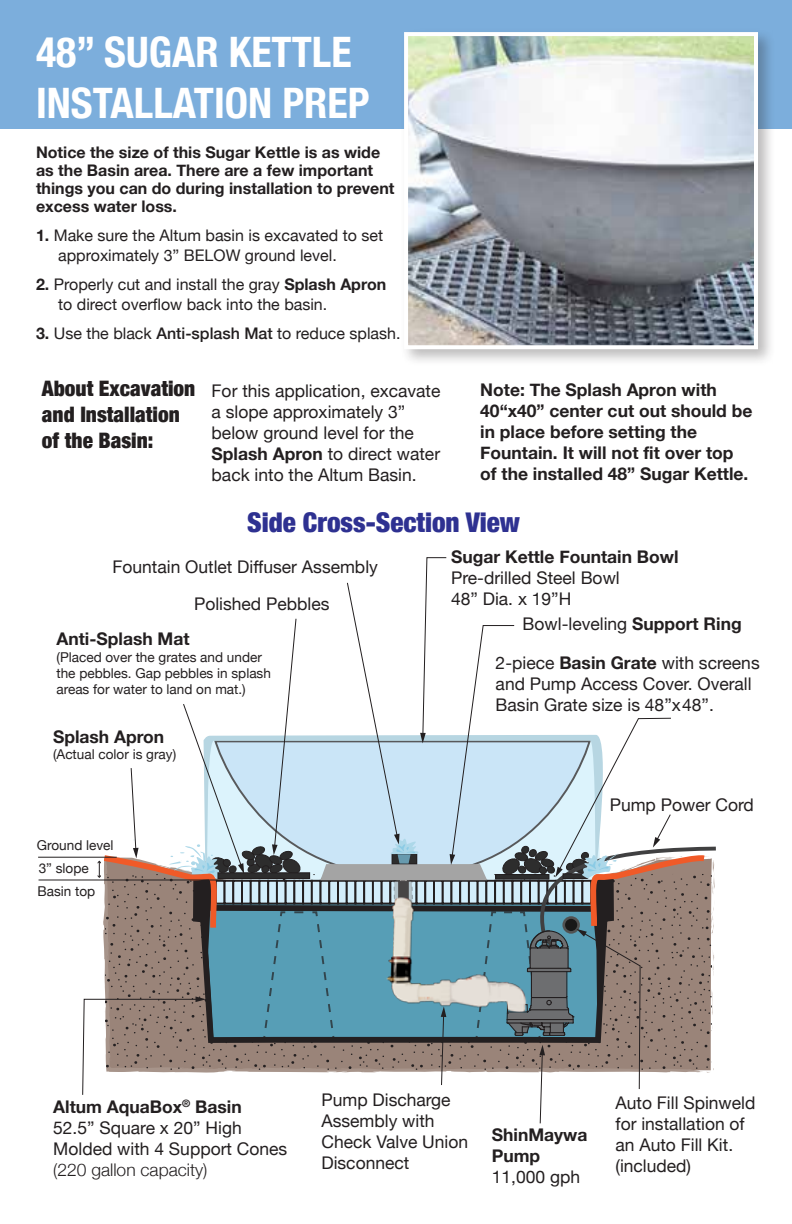
<style>
.page{position:relative;width:792px;height:1224px;background:#fff}
.page>*{position:absolute;margin:0;border:0;box-sizing:border-box;transform-origin:0 0}
.t1{font:700 condensed 42px/50.4px "Helvetica Neue";color:#fff}
.t2{font:900 condensed 27.2px "Helvetica Neue";color:#2e3191}
.t3{font:900 condensed 21.4px/25.6px "Helvetica Neue";color:#231f20}
.t4{font:17.4px/21px "Helvetica Neue";color:#231f20}
.t5{font:700 17.4px/21px "Helvetica Neue";color:#231f20}
.t6{font:300 17.4px "Helvetica Neue";color:#231f20}
.t7{font:16px/20px "Helvetica Neue";color:#231f20}
.t8{font:700 16px/18px "Helvetica Neue";color:#231f20}
.t9{font:13.6px/16.2px "Helvetica Neue";color:#231f20}
.s1{font-weight:700}
.s2{font-weight:500}
</style>
<div class="page">
<div style="left:0;top:0;width:792px;height:129px;background:#7caedc"></div>
<div style="left:400px;top:28px;width:376px;height:339px;background:#231f20;opacity:.3"></div>
<img style="left:409px;top:37px;width:344px;height:307px">
<div style="left:404px;top:32px;width:354px;height:317px;border:4px solid #fff"></div>
<hr style="left:38px;top:857px;width:79px;height:1px;background:#231f20">
<hr style="left:39px;top:880px;width:185px;height:1px;background:#231f20">
<svg style="left:82px;top:557px;width:634px;height:567px"></svg>
<h1 class="t1" style="left:36px;top:24px;width:335px">48” SUGAR KETTLE<br>INSTALLATION PREP</h1>
<p class="t8" style="left:36px;top:144px;width:360px">Notice the size of this Sugar Kettle is as wide as the Basin area. There are a few important things you can do during installation to prevent excess water loss.</p>
<p class="t7" style="left:58px;top:226px;width:326px;text-indent:-22px"><span class="s1">1.</span> Make sure the Altum basin is excavated to set approximately 3” BELOW ground level.</p>
<p class="t7" style="left:58px;top:275px;width:330px;text-indent:-22px"><span class="s1">2.</span> Properly cut and install the gray <span class="s1">Splash Apron </span>to direct overflow back into the basin.</p>
<p class="t7" style="left:36px;top:324px;width:366px"><span class="s1">3.</span> Use the black <span class="s2">Anti-splash Mat</span> to reduce splash.</p>
<p class="t3" style="left:42px;top:375px;width:155px">About Excavation and Installation of the Basin:</p>
<p class="t4" style="left:212px;top:382px;width:230px">For this application, excavate a slope approximately 3” below ground level for the<br><span class="s1">Splash Apron</span> to direct water back into the Altum Basin.</p>
<p class="t5" style="left:480px;top:380px;width:274px">Note: The Splash Apron with<br>40“x40” center cut out should be in place before setting the<br>Fountain. It will not fit over top of the installed 48” Sugar Kettle.</p>
<h2 class="t2" style="left:247px;top:500px;width:274px">Side Cross-Section View</h2>
<p class="t4" style="left:112px;top:557px;width:267px">Fountain Outlet Diffuser Assembly</p>
<p class="t4" style="left:194px;top:595px;width:137px">Polished Pebbles</p>
<p class="t5" style="left:56px;top:629px;width:135px">Anti-Splash Mat</p>
<p class="t9" style="left:56px;top:649px;width:216px">(Placed over the grates and under the pebbles. Gap pebbles in splash areas for water to land on mat.)</p>
<p class="t5" style="left:53px;top:727px;width:113px">Splash Apron</p>
<p class="t9" style="left:53px;top:747px;width:125px">(Actual color is gray)</p>
<p class="t9" style="left:37px;top:838px;width:78px">Ground level</p>
<p class="t9" style="left:37px;top:884px;width:59px">Basin top</p>
<p class="t9" style="left:39px;top:861px;width:52px">3” slope</p>
<p class="t5" style="left:451px;top:547px;width:229px">Sugar Kettle Fountain Bowl</p>
<p class="t4" style="left:451px;top:568px;width:170px">Pre-drilled Steel Bowl<br>48” Dia. x 19”H</p>
<p class="t4" style="left:523px;top:614px;width:221px">Bowl-leveling <span class="s1">Support Ring</span></p>
<p class="t4" style="left:496px;top:653px;width:266px">2-piece <span class="s1">Basin Grate</span> with screens and Pump Access Cover. Overall<br>Basin Grate size is 48”x48”.</p>
<p class="t4" style="left:610px;top:795px;width:146px">Pump Power Cord</p>
<p class="t4" style="left:53px;top:1097px;width:236px"><span class="s1">Altum AquaBox</span><sup>®</sup> <span class="s1">Basin<br></span>52.5” Square x 20” High<br>Molded with 4 Support Cones</p>
<p class="t6" style="left:53px;top:1156px;width:156px">(220 gallon capacity)</p>
<p class="t4" style="left:321px;top:1090px;width:148px">Pump Discharge<br>Assembly with<br>Check Valve Union<br>Disconnect</p>
<p class="t5" style="left:492px;top:1125px;width:97px">ShinMaywa<br>Pump</p>
<p class="t4" style="left:492px;top:1168px;width:90px">11,000 gph</p>
<p class="t4" style="left:616px;top:1093px;width:141px">Auto Fill Spinweld for installation of an Auto Fill Kit. (included)</p>
</div>
